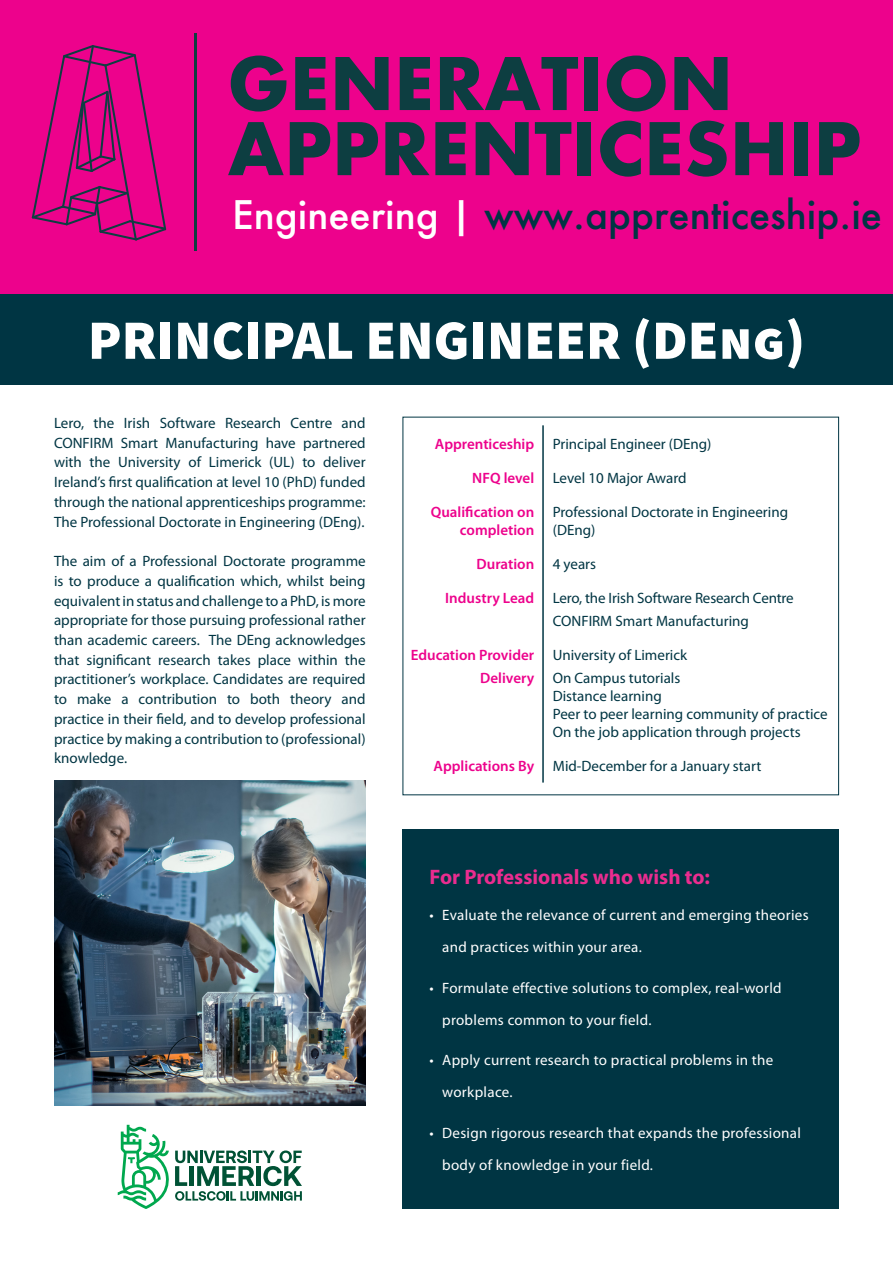
<style>
.page{position:relative;width:893px;height:1263px;background:#fff}
.page>*{position:absolute;margin:0;border:0;box-sizing:border-box;transform-origin:0 0}
.t1{font:700 70.35px/65.1px "Futura";color:#0d3e41}
.t2{font:900 55.5px "Source Sans Pro";color:#fff}
.t3{font:500 38.25px "Futura";color:#003543}
.t4{font:700 21px "Myriad Pro";color:#eb2c8f}
.t5{font:15px/19.6px "Myriad Pro";color:#003543;text-align:justify}
.t6{font:15px/32px "Myriad Pro";letter-spacing:.02em;color:#fff}
.t7{font:600 15px/18px "Myriad Pro";color:#ed028c;text-align:right}
.s1{color:#fff}
</style>
<div class="page">
<hr style="left:542px;top:425px;width:2px;height:357px;background:#003543">
<div style="left:0;top:294px;width:893px;height:91px;background:#003543"></div>
<div style="left:403px;top:829px;width:436px;height:380px;background:#003543"></div>
<img style="left:54px;top:780px;width:312px;height:325px">
<div style="left:0;top:0;width:893px;height:294px;background:#ed028c"></div>
<svg style="left:32px;top:45px;width:134px;height:195px"></svg>
<hr style="left:195px;top:34px;width:2px;height:217px;background:#0d3e41">
<svg style="left:118px;top:1125px;width:184px;height:84px"></svg>
<p class="t1" style="left:228px;top:51px;width:635px">GENERATION<br>APPRENTICESHIP</p>
<p class="t3" style="left:232px;top:188px;width:651px"><span class="s1">Engineering |</span> www.apprenticeship.ie</p>
<p class="t2" style="left:88px;top:302px;width:719px">PRINCIPAL ENGINEER (DEng)</p>
<p class="t5" style="left:54px;top:413px;width:313px">Lero, the Irish Software Research Centre and CONFIRM Smart Manufacturing have partnered with the University of Limerick (UL) to deliver Ireland’s first qualification at level 10 (PhD) funded through the national apprenticeships programme:<br>The Professional Doctorate in Engineering (DEng).</p>
<p class="t5" style="left:54px;top:551px;width:313px">The aim of a Professional Doctorate programme is to produce a qualification which, whilst being equivalent in status and challenge to a PhD, is more appropriate for those pursuing professional rather than academic careers. The DEng acknowledges that significant research takes place within the practitioner’s workplace. Candidates are required to make a contribution to both theory and practice in their field, and to develop professional practice by making a contribution to (professional) knowledge.</p>
<p class="t7" style="left:435px;top:435px;width:101px">Apprenticeship</p>
<p class="t7" style="left:472px;top:469px;width:64px">NFQ level</p>
<p class="t7" style="left:431px;top:503px;width:105px">Qualification on completion</p>
<p class="t7" style="left:476px;top:554px;width:59px">Duration</p>
<p class="t7" style="left:445px;top:588px;width:90px">Industry Lead</p>
<p class="t7" style="left:411px;top:646px;width:125px">Education Provider</p>
<p class="t7" style="left:480px;top:669px;width:56px">Delivery</p>
<p class="t7" style="left:434px;top:757px;width:102px">Applications By</p>
<p class="t5" style="left:553px;top:434px;width:160px">Principal Engineer (DEng)</p>
<p class="t5" style="left:553px;top:468px;width:135px">Level 10 Major Award</p>
<p class="t5" style="left:553px;top:503px;width:237px;line-height:18px">Professional Doctorate in Engineering (DEng)</p>
<p class="t5" style="left:553px;top:554px;width:45px">4 years</p>
<p class="t5" style="left:553px;top:588px;width:242px">Lero, the Irish Software Research Centre</p>
<p class="t5" style="left:553px;top:611px;width:198px">CONFIRM Smart Manufacturing</p>
<p class="t5" style="left:553px;top:645px;width:136px">University of Limerick</p>
<p class="t5" style="left:553px;top:668px;width:129px">On Campus tutorials</p>
<p class="t5" style="left:553px;top:686px;width:111px">Distance learning</p>
<p class="t5" style="left:553px;top:704px;width:276px">Peer to peer learning community of practice</p>
<p class="t5" style="left:553px;top:722px;width:249px">On the job application through projects</p>
<p class="t5" style="left:553px;top:756px;width:210px">Mid-December for a January start</p>
<p class="t4" style="left:429px;top:863px;width:282px">For Professionals who wish to:</p>
<p class="t6" style="left:442px;top:899px;width:368px;text-indent:-13px">• Evaluate the relevance of current and emerging theories and practices within your area.</p>
<p class="t6" style="left:442px;top:971px;width:341px;text-indent:-13px">• Formulate effective solutions to complex, real-world problems common to your field.</p>
<p class="t6" style="left:442px;top:1044px;width:333px;text-indent:-13px">• Apply current research to practical problems in the workplace.</p>
<p class="t6" style="left:442px;top:1117px;width:360px;text-indent:-13px">• Design rigorous research that expands the professional body of knowledge in your field.</p>
</div>
